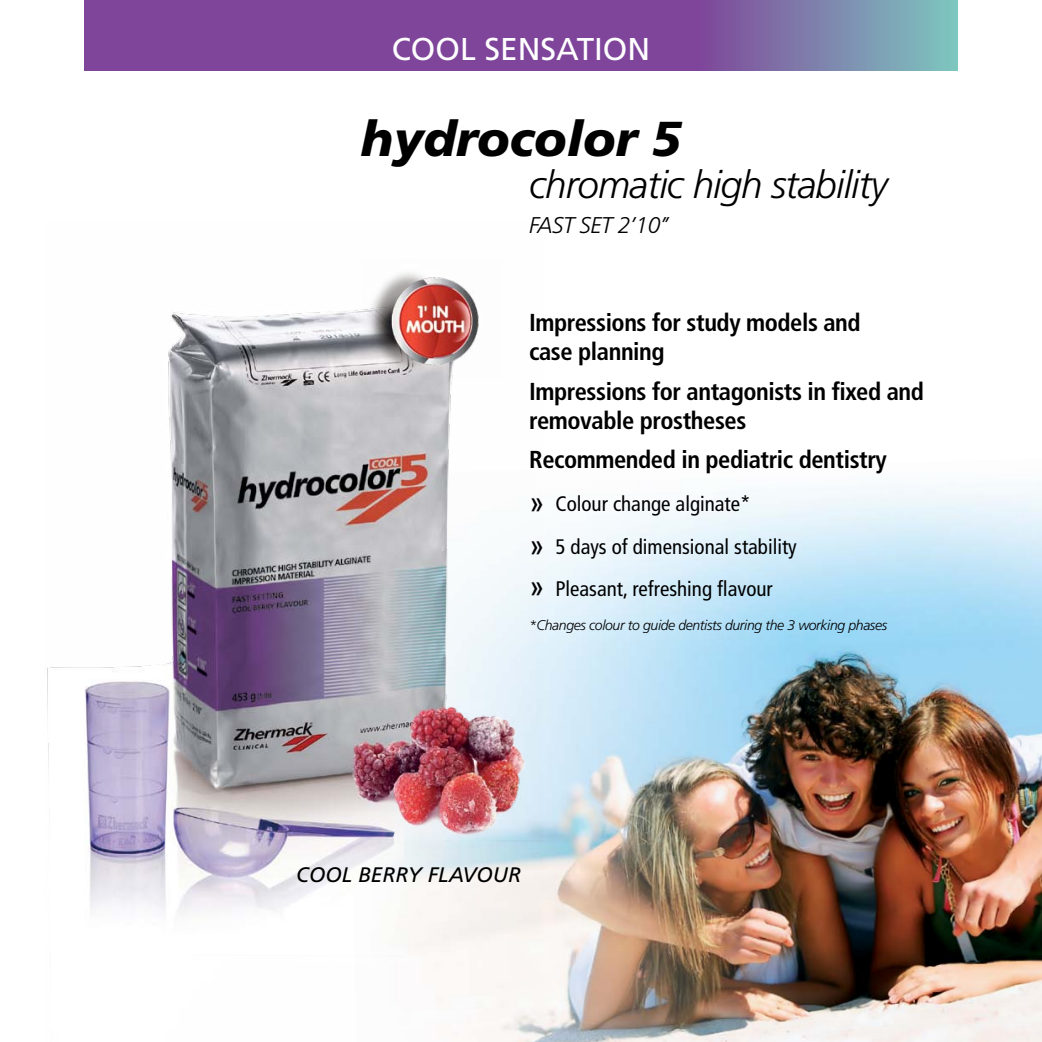
<style>
.page{position:relative;width:1042px;height:1042px;background:#fff}
.page>*{position:absolute;margin:0;border:0;box-sizing:border-box;transform-origin:0 0}
.t1{font:italic 900 49px "Frutiger LT";color:#000}
.t2{font:italic 300 38.5px "Frutiger LT";letter-spacing:-.025em;color:#000}
.t3{font:31.5px "Frutiger LT";color:#fff}
.t4{font:condensed 31.5px/42.4px "Frutiger LT";color:#000;text-align:justify}
.t5{font:700 condensed 24.5px/29.4px "Frutiger LT";letter-spacing:-.02em;color:#000}
.t6{font:italic 300 22.75px "Frutiger LT";letter-spacing:-.025em;color:#000}
.t7{font:condensed 21px/42.5px "Frutiger LT";color:#000}
.t8{font:italic 21px "Frutiger LT";color:#000}
.t9{font:italic 300 14px "Frutiger LT";letter-spacing:-.025em;color:#000}
</style>
<div class="page">
<img style="left:543px;top:482px;width:499px;height:560px">
<img style="left:47px;top:310px;width:496px;height:732px">
<svg style="left:84px;top:0;width:873px;height:70px;background:#7e58a0"></svg>
<img style="left:362px;top:273px;width:139px;height:106px">
<p class="t3" style="left:392px;top:31px;width:260px">COOL SENSATION</p>
<h1 class="t1" style="left:361px;top:109px;width:322px">hydrocolor 5</h1>
<h2 class="t2" style="left:529px;top:163px;width:360px">chromatic high stability</h2>
<p class="t6" style="left:529px;top:212px;width:142px">FAST SET 2’10’’</p>
<p class="t5" style="left:529px;top:308px;width:333px">Impressions for study models and case planning</p>
<p class="t5" style="left:529px;top:376px;width:396px">Impressions for antagonists in fixed and removable prostheses</p>
<p class="t5" style="left:529px;top:445px;width:359px">Recommended in pediatric dentistry</p>
<p class="t7" style="left:555px;top:483px;width:243px">Colour change alginate*<br>5 days of dimensional stability<br>Pleasant, refreshing flavour</p>
<p class="t9" style="left:529px;top:617px;width:359px">*Changes colour to guide dentists during the 3 working phases</p>
<p class="t4" style="left:529px;top:481px;width:17px">» » »</p>
<p class="t8" style="left:296px;top:862px;width:226px">COOL BERRY FLAVOUR</p>
</div>
